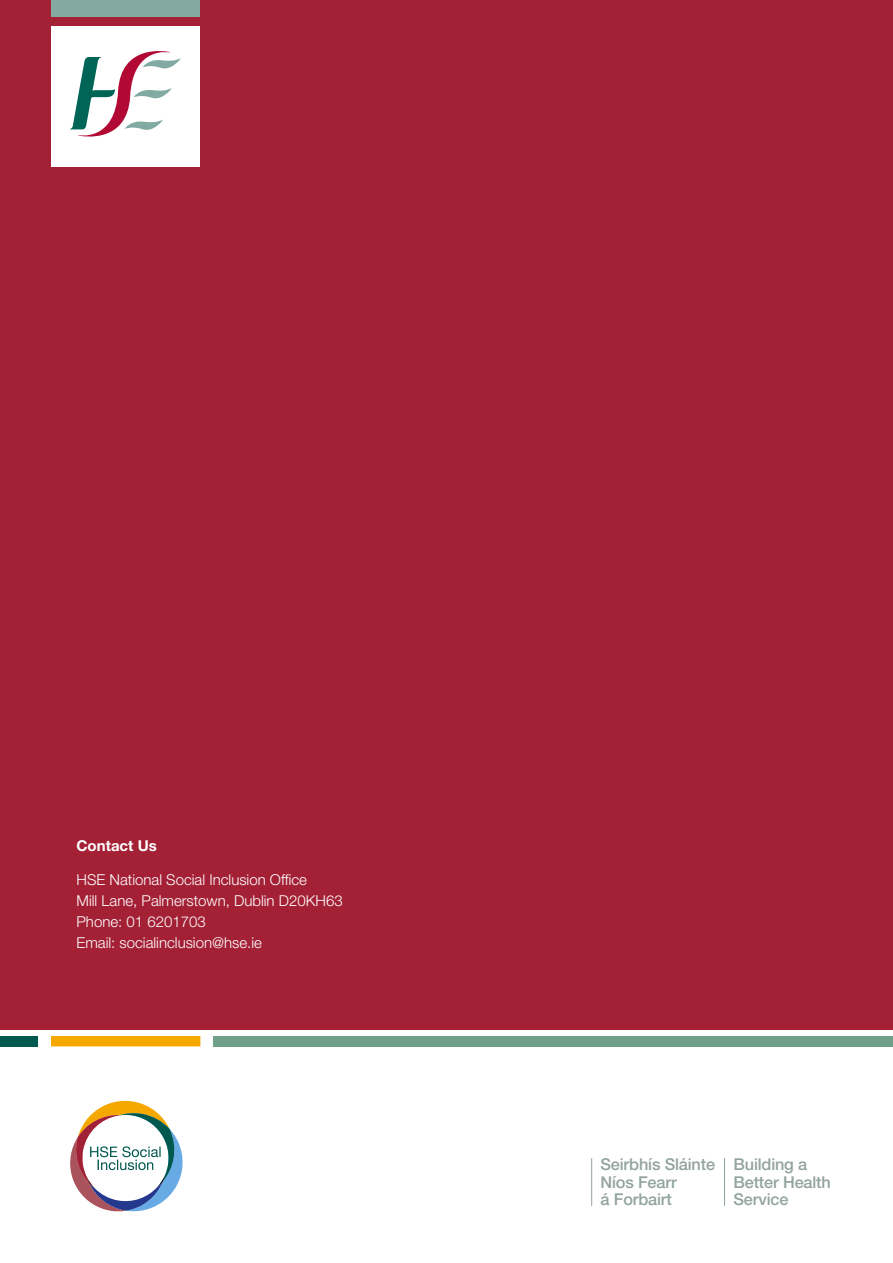
<style>
.page{position:relative;width:893px;height:1263px;background:#fff}
.page>*{position:absolute;margin:0;border:0;box-sizing:border-box;transform-origin:0 0}
.t1{font:500 16.35px/17.9px "Helvetica Neue LT Std";letter-spacing:-.01em;color:#92a3a0}
.Figs{font:300 15px/21px "Helvetica Neue LT Std";color:#fff}
.Figs-2{font:700 15px "Helvetica Neue LT Std";color:#fff}
</style>
<div class="page">
<div style="left:0;top:0;width:893px;height:1030px;background:#a32035"></div>
<div style="left:0;top:1036px;width:38px;height:10px;background:#00594e"></div>
<div style="left:213px;top:1036px;width:680px;height:10px;background:#6fa088"></div>
<svg style="left:51px;top:1036px;width:149px;height:10px"></svg>
<div style="left:51px;top:0;width:149px;height:16px;background:#84a9a1"></div>
<div style="left:51px;top:26px;width:149px;height:141px;background:#fff"></div>
<svg style="left:70px;top:51px;width:111px;height:86px"></svg>
<hr style="left:724px;top:1158px;width:1px;height:48px;background:#92a3a0">
<hr style="left:591px;top:1158px;width:1px;height:48px;background:#92a3a0">
<svg style="left:70px;top:1100px;width:113px;height:112px"></svg>
<p class="Figs-2" style="left:77px;top:837px;width:82px">Contact Us</p>
<p class="Figs" style="left:77px;top:869px;width:268px">HSE National Social Inclusion Office<br>Mill Lane, Palmerstown, Dublin D20KH63<br>Phone: 01 6201703<br>Email: socialinclusion@hse.ie</p>
<p class="t1" style="left:601px;top:1155px;width:116px">Seirbhís Sláinte<br>Níos Fearr<br>á Forbairt</p>
<p class="t1" style="left:733px;top:1155px;width:99px">Building a<br>Better Health<br>Service</p>
</div>
